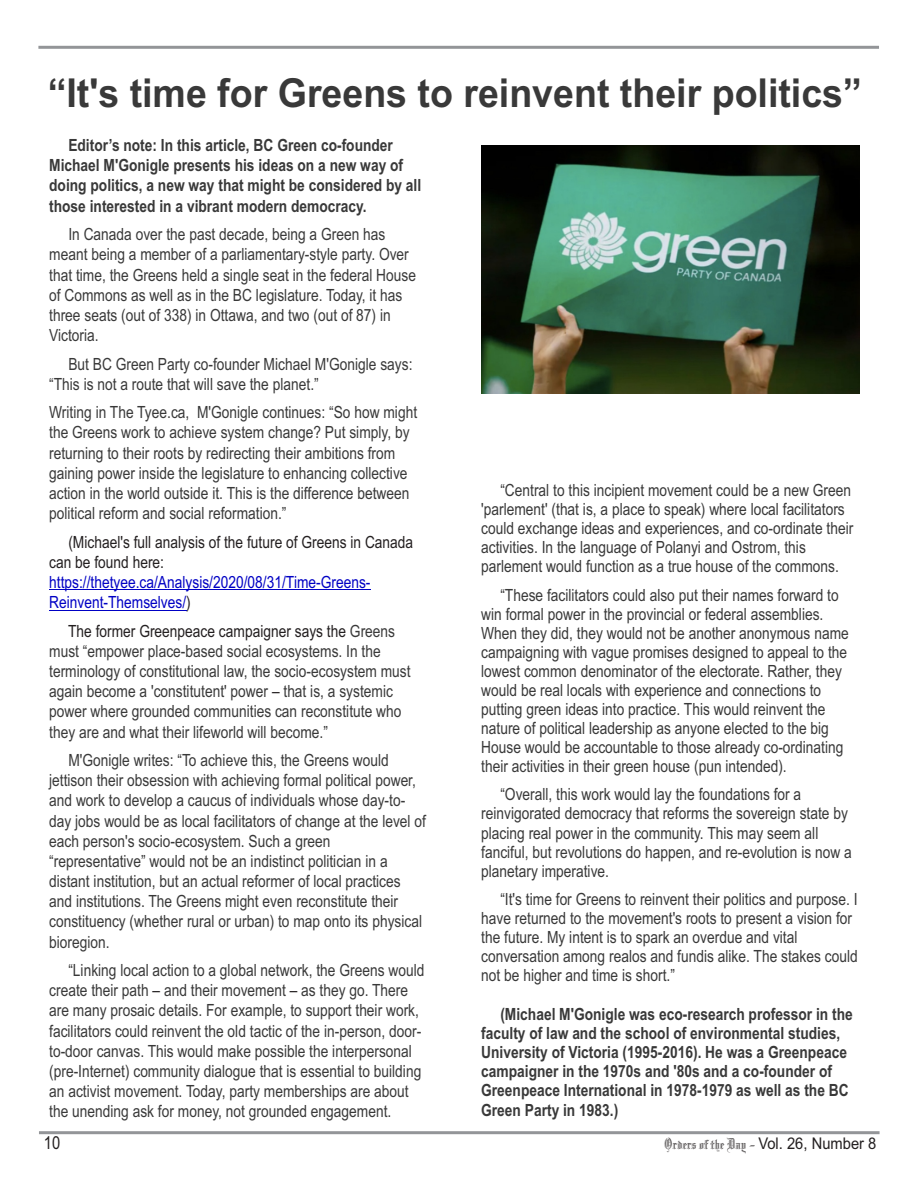
<style>
.page{position:relative;width:918px;height:1188px;background:#fff}
.page>*{position:absolute;margin:0;border:0;box-sizing:border-box;transform-origin:0 0}
.t1{font:700 39.9px "Arial";color:#393939;scale:.94 1}
.t2{font:18px "Arial Narrow";color:#231f20}
.t3{font:16.8px/20.1px "Arial Narrow";color:#393939}
.t4{font:700 16.8px/19.2px "Arial Narrow";color:#393939}
.t5{font:16.8px/20.1px "Arial Narrow";color:#0000c4}
.t6{font:16.8px/20.1px "Arial Narrow";color:#231f20}
.t7{font:16.05px "Blackletter 686 BT";color:#231f20;scale:1.12 1}
.s1{color:#231f20}
.s2{font-family:"Arial Narrow"}
</style>
<div class="page">
<hr style="left:39px;top:1131px;width:841px;height:3px;background:#939598">
<hr style="left:38px;top:46px;width:841px;height:3px;background:#939598">
<hr style="left:49px;top:590px;width:322px;height:1px;background:#0000c4">
<hr style="left:49px;top:610px;width:137px;height:1px;background:#0000c4">
<img style="left:481px;top:146px;width:378px;height:248px">
<h1 class="t1" style="left:48px;top:78px;width:868px">“It's time for Greens to reinvent their politics”</h1>
<p class="t4" style="left:49px;top:136px;width:374px;line-height:20.4px;text-indent:19px">Editor’s note: In this article, BC Green co-founder Michael M'Gonigle presents his ideas on a new way of doing politics, a new way that might be considered by all those interested in a vibrant modern democracy.</p>
<p class="t3" style="left:49px;top:226px;width:368px;text-indent:19px">In Canada over the past decade, being a Green has meant being a member of a parliamentary-style party. Over that time, the Greens held a single seat in the federal House of Commons as well as in the BC legislature. Today, it has three seats (out of 338) in Ottawa, and two (out of 87) in Victoria.</p>
<p class="t3" style="left:49px;top:355px;width:365px;text-indent:19px">But BC Green Party co-founder Michael M'Gonigle says: “This is not a route that will save the planet.”</p>
<p class="t3" style="left:49px;top:404px;width:369px">Writing in The Tyee.ca, M'Gonigle continues: “So how might the Greens work to achieve system change? Put simply, by returning to their roots by redirecting their ambitions from gaining power inside the legislature to enhancing collective action in the world outside it. This is the difference between political reform and social reformation.”</p>
<p class="t6" style="left:49px;top:533px;width:366px;text-indent:19px">(Michael's full analysis of the future of Greens in Canada can be found here:</p>
<p class="t5" style="left:49px;top:574px;width:323px">https://thetyee.ca/Analysis/2020/08/31/Time-Greens-<br>Reinvent-Themselves/<span class="s1">)</span></p>
<p class="t3" style="left:49px;top:622px;width:363px;text-indent:19px"><span class="s1">The former Greenpeace campaigner says the</span> Greens must “empower place-based social ecosystems. In the terminology of constitutional law, the socio-ecosystem must again become a 'constitutent' power <span class="s1">–</span> that is, a systemic power where grounded communities can reconstitute who they are and what their lifeworld will become.”</p>
<p class="t3" style="left:49px;top:752px;width:378px;text-indent:19px">M'Gonigle writes: “To achieve this, the Greens would jettison their obsession with achieving formal political power, and work to develop a caucus of individuals whose day-to&shy;day jobs would be as local facilitators of change at the level of each person's socio-ecosystem. Such a green “representative” would not be an indistinct politician in a distant institution, but an actual reformer of local practices and institutions. The Greens might even reconstitute their constituency (whether rural or urban) to map onto its physical bioregion.</p>
<p class="t3" style="left:49px;top:962px;width:377px;text-indent:19px">“Linking local action to a global network, the Greens would create their path <span class="s1">–</span> and their movement <span class="s1">–</span> as they go. There are many prosaic details. For example, to support their work, facilitators could reinvent the old tactic of the in-person, door&shy;to-door canvas. This would make possible the interpersonal (pre-Internet) community dialogue that is essential to building an activist movement. Today, party memberships are about the unending ask for money, not grounded engagement.</p>
<p class="t2" style="left:44px;top:1136px;width:18px">10</p>
<p class="t3" style="left:481px;top:482px;width:374px;line-height:19px;text-indent:19px">“Central to this incipient movement could be a new Green 'parlement' (that is, a place to speak) where local facilitators could exchange ideas and experiences, and co-ordinate their activities. In the language of Polanyi and Ostrom, this parlement would function as a true house of the commons.</p>
<p class="t3" style="left:481px;top:587px;width:369px;line-height:19px;text-indent:19px">“These facilitators could also put their names forward to win formal power in the provincial or federal assemblies.<br>When they did, they would not be another anonymous name campaigning with vague promises designed to appeal to the lowest common denominator of the electorate. Rather, they would be real locals with experience and connections to putting green ideas into practice. This would reinvent the nature of political leadership as anyone elected to the big House would be accountable to those already co-ordinating their activities in their green house (pun intended).</p>
<p class="t3" style="left:481px;top:787px;width:372px;line-height:19px;text-indent:19px">“Overall, this work would lay the foundations for a reinvigorated democracy that reforms the sovereign state by placing real power in the community. This may seem all fanciful, but revolutions do happen, and re-evolution is now a planetary imperative.</p>
<p class="t3" style="left:481px;top:891px;width:378px;line-height:19px;text-indent:19px">“It's time for Greens to reinvent their politics and purpose. I have returned to the movement's roots to present a vision for the future. My intent is to spark an overdue and vital conversation among realos and fundis alike. The stakes could not be higher and time is short.”</p>
<p class="t4" style="left:481px;top:1006px;width:373px;text-indent:19px">(Michael M'Gonigle was eco-research professor in the faculty of law and the school of environmental studies, University of Victoria (1995-2016). He was a Greenpeace campaigner in the 1970s and '80s and a co-founder of Greenpeace International in 1978-1979 as well as the BC Green Party in 1983.)</p>
<p class="t7" style="left:664px;top:1137px;width:191px">Orders of the Day - <span class="s2">Vol. 26, Number 8</span></p>
</div>
